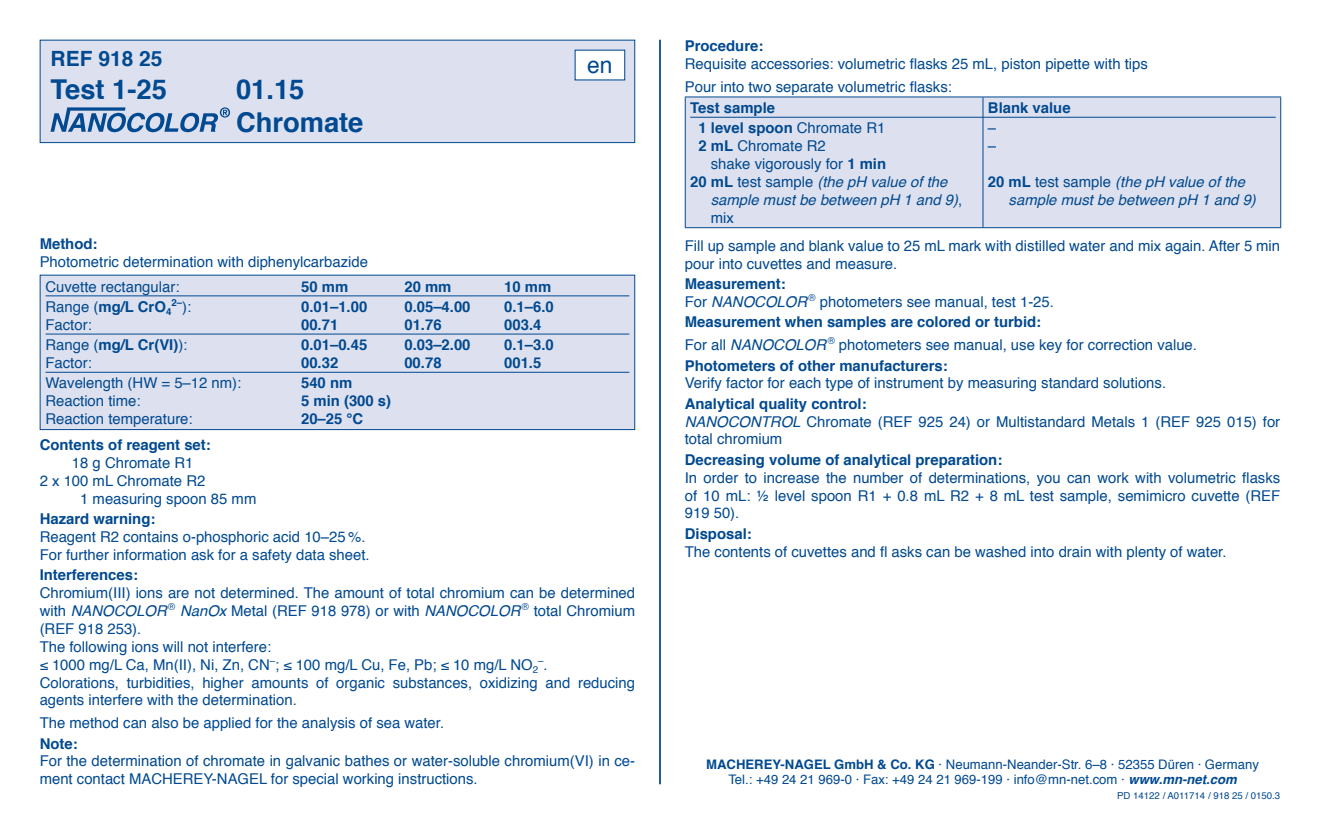
<style>
.page{position:relative;width:1320px;height:824px;background:#fff}
.page>*{position:absolute;margin:0;border:0;box-sizing:border-box;transform-origin:0 0}
.t1{font:700 27.3px/32.9px "Helvetica";color:#014990}
.t2{font:22.75px "Helvetica";color:#014990}
.t3{font:700 21px "Helvetica";color:#014990}
.t4{font:14.88px/17.8px "Helvetica";color:#014990}
.t5{font:700 14.88px/20.3px "Helvetica";color:#014990}
.t6{font:italic 14.88px/17.8px "Helvetica";color:#014990}
.t7{font:13.12px/15.8px "Helvetica";color:#014990;text-align:center}
.t8{font:9.62px "Helvetica";color:#014990}
.t9{font:700 9.62px "Helvetica";color:#014990}
.s1{font-weight:400}
.s2{font-weight:400;font-size:14.88px}
.s3{font-style:italic}
.s4{font-size:14.88px}
.s5{font-weight:700}
.s6{font-weight:700;font-style:normal}
.s7{font-style:normal}
.s8{font-weight:700;font-style:italic}
</style>
<div class="page">
<hr style="left:659px;top:40px;width:2px;height:744px;background:#014990">
<div style="left:40px;top:40px;width:595px;height:103px;background:#dde1ef"></div>
<svg style="left:50px;top:107px;width:180px;height:25px"></svg>
<div style="left:40px;top:40px;width:595px;height:103px;border:1px solid #014990"></div>
<div style="left:575px;top:50px;width:50px;height:30px;background:#fff"></div>
<div style="left:40px;top:275px;width:595px;height:154px;background:#dde1ef"></div>
<hr style="left:46px;top:295px;width:583px;height:1px;background:#014990">
<hr style="left:46px;top:333px;width:583px;height:1px;background:#014990">
<hr style="left:46px;top:372px;width:583px;height:1px;background:#014990">
<div style="left:40px;top:275px;width:595px;height:155px;border:1px solid #014990"></div>
<div style="left:686px;top:97px;width:594px;height:130px;background:#dde1ef"></div>
<hr style="left:685px;top:96px;width:298px;height:1px;background:#014990">
<hr style="left:685px;top:97px;width:1px;height:130px;background:#014990">
<hr style="left:983px;top:96px;width:298px;height:1px;background:#014990">
<hr style="left:982px;top:97px;width:1px;height:130px;background:#014990">
<hr style="left:1280px;top:97px;width:1px;height:130px;background:#014990">
<hr style="left:685px;top:227px;width:298px;height:1px;background:#014990">
<hr style="left:983px;top:227px;width:298px;height:1px;background:#014990">
<hr style="left:690px;top:117px;width:298px;height:1px;background:#014990">
<hr style="left:988px;top:117px;width:287px;height:1px;background:#014990">
<h3 class="t3" style="left:50px;top:42px;width:114px">REF 918 25</h3>
<h1 class="t1" style="left:50px;top:73px;width:118px">Test 1-25</h1>
<h1 class="t1" style="left:236px;top:73px;width:129px">01.15<br>Chromate</h1>
<h2 class="t2" style="left:587px;top:48px;width:27px">en</h2>
<p class="t5" style="left:40px;top:234px;width:59px">Method:</p>
<p class="t4" style="left:46px;top:249px;width:324px;line-height:24.8px;text-indent:-6px">Photometric determination with diphenylcarbazide<br>Cuvette rectangular:</p>
<p class="t5" style="left:301px;top:276px;width:49px">50 mm</p>
<p class="t5" style="left:404px;top:276px;width:49px">20 mm</p>
<p class="t5" style="left:504px;top:276px;width:49px">10 mm</p>
<p class="t5" style="left:46px;top:297px;width:127px"><span class="s1">Range (</span>mg/L CrO<sub>4</sub></p>
<p class="t9" style="left:171px;top:295px;width:21px">2–<span class="s2">):</span></p>
<p class="t5" style="left:301px;top:297px;width:68px">0.01–1.00</p>
<p class="t5" style="left:404px;top:297px;width:68px">0.05–4.00</p>
<p class="t5" style="left:504px;top:297px;width:51px">0.1–6.0</p>
<p class="t4" style="left:46px;top:316px;width:48px">Factor:</p>
<p class="t5" style="left:301px;top:315px;width:39px">00.71</p>
<p class="t5" style="left:404px;top:315px;width:39px">01.76</p>
<p class="t5" style="left:504px;top:315px;width:39px">003.4</p>
<p class="t5" style="left:45px;top:335px;width:143px"><span class="s1">Range (</span>mg/L Cr(VI)<span class="s1">):</span></p>
<p class="t5" style="left:301px;top:335px;width:68px">0.01–0.45</p>
<p class="t5" style="left:404px;top:335px;width:68px">0.03–2.00</p>
<p class="t5" style="left:504px;top:335px;width:51px">0.1–3.0</p>
<p class="t4" style="left:45px;top:354px;width:48px">Factor:</p>
<p class="t5" style="left:301px;top:353px;width:39px">00.32</p>
<p class="t5" style="left:404px;top:353px;width:39px">00.78</p>
<p class="t5" style="left:504px;top:353px;width:39px">001.5</p>
<p class="t4" style="left:45px;top:375px;width:197px">Wavelength (HW = 5–12 nm):</p>
<p class="t5" style="left:301px;top:373px;width:53px">540 nm</p>
<p class="t4" style="left:45px;top:392px;width:97px">Reaction time:</p>
<p class="t5" style="left:301px;top:391px;width:92px">5 min (300 s)</p>
<p class="t4" style="left:45px;top:410px;width:149px">Reaction temperature:</p>
<p class="t5" style="left:301px;top:409px;width:64px">20–25 °C</p>
<p class="t5" style="left:40px;top:435px;width:173px">Contents of reagent set:</p>
<p class="t4" style="left:72px;top:454px;width:123px">18 g Chromate R1</p>
<p class="t4" style="left:40px;top:472px;width:167px">2 x 100 mL Chromate R2</p>
<p class="t4" style="left:80px;top:490px;width:178px">1 measuring spoon 85 mm</p>
<p class="t5" style="left:40px;top:509px;width:117px">Hazard warning:</p>
<p class="t4" style="left:40px;top:528px;width:331px">Reagent R2 contains o-phosphoric acid 10–25 %.<br>For further information ask for a safety data sheet.</p>
<p class="t5" style="left:40px;top:565px;width:100px">Interferences:</p>
<p class="t4" style="left:40px;top:584px;width:597px">Chromium(III) ions are not determined. The amount of total chromium can be determined with <span class="s3">NANOCOLOR</span> <sup>®</sup> <span class="s3">NanOx</span> Metal (REF 918 978) or with <span class="s3">NANOCOLOR</span> <sup>®</sup> total Chromium (REF 918 253).<br>The following ions will not interfere:<br>≤ 1000 mg/L Ca, Mn(II), Ni, Zn, CN<sup>–</sup>; ≤ 100 mg/L Cu, Fe, Pb; ≤ 10 mg/L NO<sub>2</sub></p>
<p class="t8" style="left:538px;top:652px;width:11px">–<span class="s4">.</span></p>
<p class="t4" style="left:40px;top:673px;width:597px">Colorations, turbidities, higher amounts of organic substances, oxidizing and reducing agents interfere with the determination.</p>
<p class="t4" style="left:40px;top:714px;width:406px">The method can also be applied for the analysis of sea water.</p>
<p class="t5" style="left:40px;top:733px;width:40px">Note:</p>
<p class="t4" style="left:40px;top:752px;width:597px">For the determination of chromate in galvanic bathes or water-soluble chromium(VI) in ce&shy;ment contact MACHEREY-NAGEL for special working instructions.</p>
<p class="t5" style="left:685px;top:36px;width:80px">Procedure:</p>
<p class="t4" style="left:685px;top:53px;width:464px;line-height:22.8px">Requisite accessories: volumetric flasks 25 mL, piston pipette with tips<br>Pour into two separate volumetric flasks:</p>
<p class="t5" style="left:698px;top:98px;width:188px;text-indent:-8px">Test sample<br>1 level spoon <span class="s1">Chromate R1</span></p>
<p class="t4" style="left:698px;top:138px;width:129px"><span class="s5">2 mL</span> Chromate R2</p>
<p class="t4" style="left:711px;top:155px;width:177px">shake vigorously for <span class="s5">1 min</span></p>
<p class="t6" style="left:690px;top:173px;width:259px"><span class="s6">20 mL</span> <span class="s7">test sample</span> (the pH value of the</p>
<p class="t6" style="left:711px;top:191px;width:253px">sample must be between pH 1 and 9)<span class="s7">,</span></p>
<p class="t4" style="left:711px;top:209px;width:25px">mix</p>
<p class="t5" style="left:988px;top:98px;width:84px">Blank value</p>
<p class="t4" style="left:988px;top:120px;width:10px">– –</p>
<p class="t6" style="left:1008px;top:173px;width:249px;text-indent:-21px"><span class="s6">20 mL</span> <span class="s7">test sample</span> (the pH value of the sample must be between pH 1 and 9)</p>
<p class="t4" style="left:685px;top:237px;width:597px">Fill up sample and blank value to 25 mL mark with distilled water and mix again. After 5 min pour into cuvettes and measure.</p>
<p class="t4" style="left:685px;top:275px;width:371px"><span class="s5">Measurement:<br></span>For <span class="s3">NANOCOLOR</span> <sup>®</sup> photometers see manual, test 1-25.</p>
<p class="t4" style="left:685px;top:311px;width:514px;line-height:22.8px"><span class="s5">Measurement when samples are colored or turbid:<br></span>For all <span class="s3">NANOCOLOR</span> <sup>®</sup> photometers see manual, use key for correction value.</p>
<p class="t5" style="left:685px;top:355px;width:264px">Photometers of other manufacturers:</p>
<p class="t4" style="left:685px;top:374px;width:483px">Verify factor for each type of instrument by measuring standard solutions.</p>
<p class="t4" style="left:685px;top:395px;width:597px"><span class="s5">Analytical quality control:<br></span><span class="s3">NANOCONTROL</span> Chromate (REF 925 24) or Multistandard Metals 1 (REF 925 015) for total chromium</p>
<p class="t5" style="left:685px;top:449px;width:319px">Decreasing volume of analytical preparation:</p>
<p class="t4" style="left:685px;top:469px;width:597px;text-align:justify">In order to increase the number of determinations, you can work with volumetric flasks of 10 mL: ½ level spoon R1 + 0.8 mL R2 + 8 mL test sample, semimicro cuvette (REF 919 50).</p>
<p class="t5" style="left:685px;top:523px;width:68px">Disposal:</p>
<p class="t4" style="left:685px;top:543px;width:543px">The contents of cuvettes and fl asks can be washed into drain with plenty of water.</p>
<p class="t7" style="left:706px;top:756px;width:554px"><span class="s5">MACHEREY-NAGEL GmbH &amp; Co. KG</span> · Neumann-Neander-Str. 6–8 · 52355 Düren · Germany<br>Tel.: +49 24 21 969-0 · Fax: +49 24 21 969-199 · info@mn-net.com · <span class="s8">www.mn-net.com</span></p>
<p class="t8" style="left:1117px;top:788px;width:165px">PD 14122 / A011714 / 918 25 / 0150.3</p>
</div>
